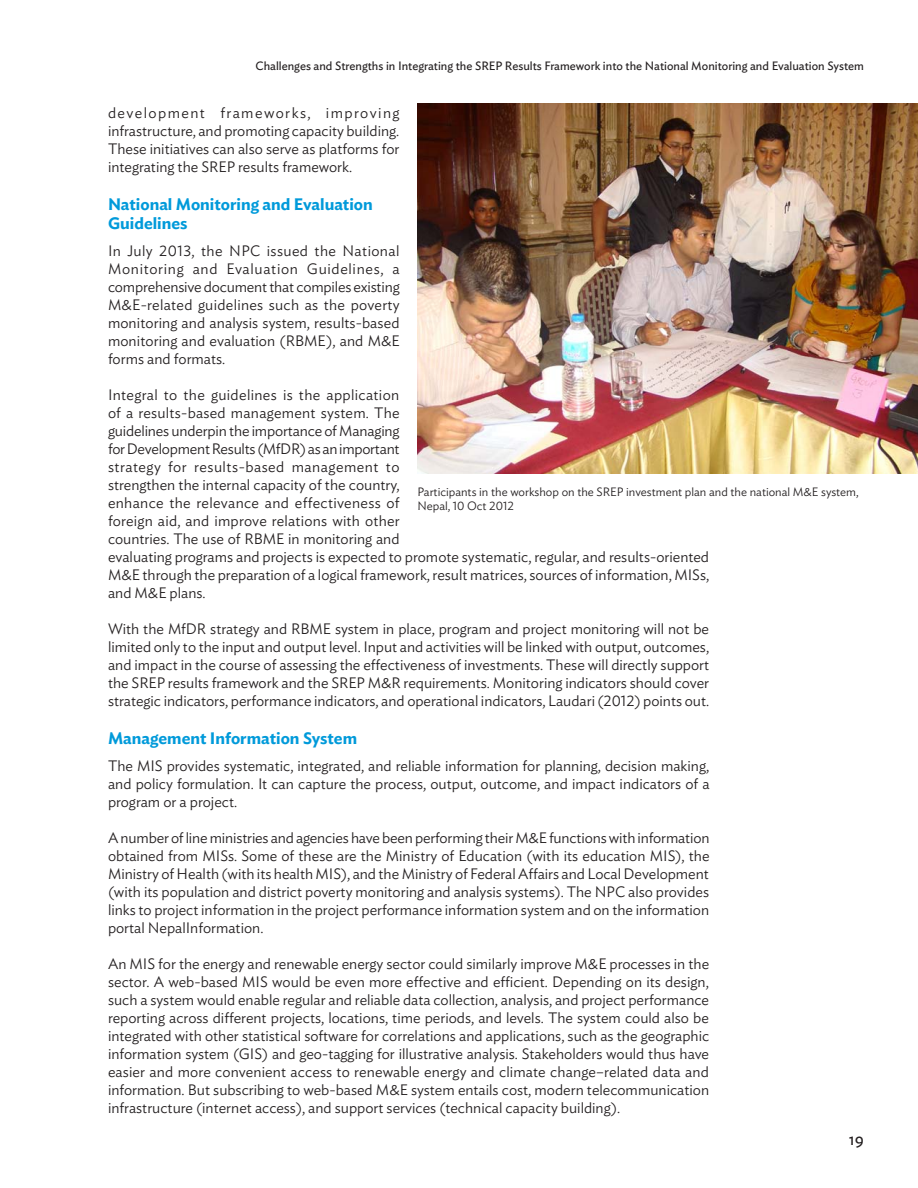
<style>
.page{position:relative;width:918px;height:1188px;background:#fff}
.page>*{position:absolute;margin:0;border:0;box-sizing:border-box;transform-origin:0 0}
.t1{font:600 16.5px/19.8px "Ideal Sans";color:#009ada}
.t2{font:16.5px "Ideal Sans";color:#231f20}
.BT{font:300 15px/18px "Ideal Sans";color:#231f20;text-align:justify}
.t3{font:12px "Ideal Sans";color:#231f20}
.table_source{font:300 12px/14.4px "Ideal Sans";color:#231f20}
</style>
<div class="page">
<img style="left:418px;top:104px;width:500px;height:369px">
<p class="t3" style="left:256px;top:57px;width:610px">Challenges and Strengths in Integrating the SREP Results Framework into the National Monitoring and Evaluation System</p>
<p class="BT" style="left:108px;top:102px;width:293px">development frameworks, improving infrastructure, and promoting capacity building.<br>These initiatives can also serve as platforms for integrating the SREP results framework.</p>
<h2 class="t1" style="left:108px;top:193px;width:266px">National Monitoring and Evaluation<br>Guidelines</h2>
<p class="BT" style="left:108px;top:241px;width:293px">In July 2013, the NPC issued the National Monitoring and Evaluation Guidelines, a comprehensive document that compiles existing M&amp;E-related guidelines such as the poverty monitoring and analysis system, results-based monitoring and evaluation (RBME), and M&amp;E forms and formats.</p>
<p class="BT" style="left:108px;top:385px;width:603px;text-align:left">Integral to the guidelines is the application<br>of a results-based management system. The<br>guidelines underpin the importance of Managing<br>for Development Results (MfDR) as an important<br>strategy for results-based management to<br>strengthen the internal capacity of the country,<br>enhance the relevance and effectiveness of<br>foreign aid, and improve relations with other<br>countries. The use of RBME in monitoring and<br>evaluating programs and projects is expected to promote systematic, regular, and results-oriented M&amp;E through the preparation of a logical framework, result matrices, sources of information, MISs, and M&amp;E plans.</p>
<p class="BT" style="left:108px;top:619px;width:603px">With the MfDR strategy and RBME system in place, program and project monitoring will not be limited only to the input and output level. Input and activities will be linked with output, outcomes, and impact in the course of assessing the effectiveness of investments. These will directly support the SREP results framework and the SREP M&amp;R requirements. Monitoring indicators should cover strategic indicators, performance indicators, and operational indicators, Laudari (2012) points out.</p>
<h2 class="t1" style="left:108px;top:727px;width:251px">Management Information System</h2>
<p class="BT" style="left:108px;top:756px;width:603px">The MIS provides systematic, integrated, and reliable information for planning, decision making, and policy formulation. It can capture the process, output, outcome, and impact indicators of a program or a project.</p>
<p class="BT" style="left:108px;top:828px;width:603px">A number of line ministries and agencies have been performing their M&amp;E functions with information obtained from MISs. Some of these are the Ministry of Education (with its education MIS), the Ministry of Health (with its health MIS), and the Ministry of Federal Affairs and Local Development (with its population and district poverty monitoring and analysis systems). The NPC also provides links to project information in the project performance information system and on the information portal NepalInformation.</p>
<p class="BT" style="left:108px;top:954px;width:603px">An MIS for the energy and renewable energy sector could similarly improve M&amp;E processes in the sector. A web-based MIS would be even more effective and efficient. Depending on its design, such a system would enable regular and reliable data collection, analysis, and project performance reporting across different projects, locations, time periods, and levels. The system could also be integrated with other statistical software for correlations and applications, such as the geographic information system (GIS) and geo-tagging for illustrative analysis. Stakeholders would thus have easier and more convenient access to renewable energy and climate change–related data and information. But subscribing to web-based M&amp;E system entails cost, modern telecommunication infrastructure (internet access), and support services (technical capacity building).</p>
<p class="table_source" style="left:418px;top:483px;width:443px">Participants in the workshop on the SREP investment plan and the national M&amp;E system,<br>Nepal, 10 Oct 2012</p>
<p class="t2" style="left:849px;top:1127px;width:17px">19</p>
</div>
